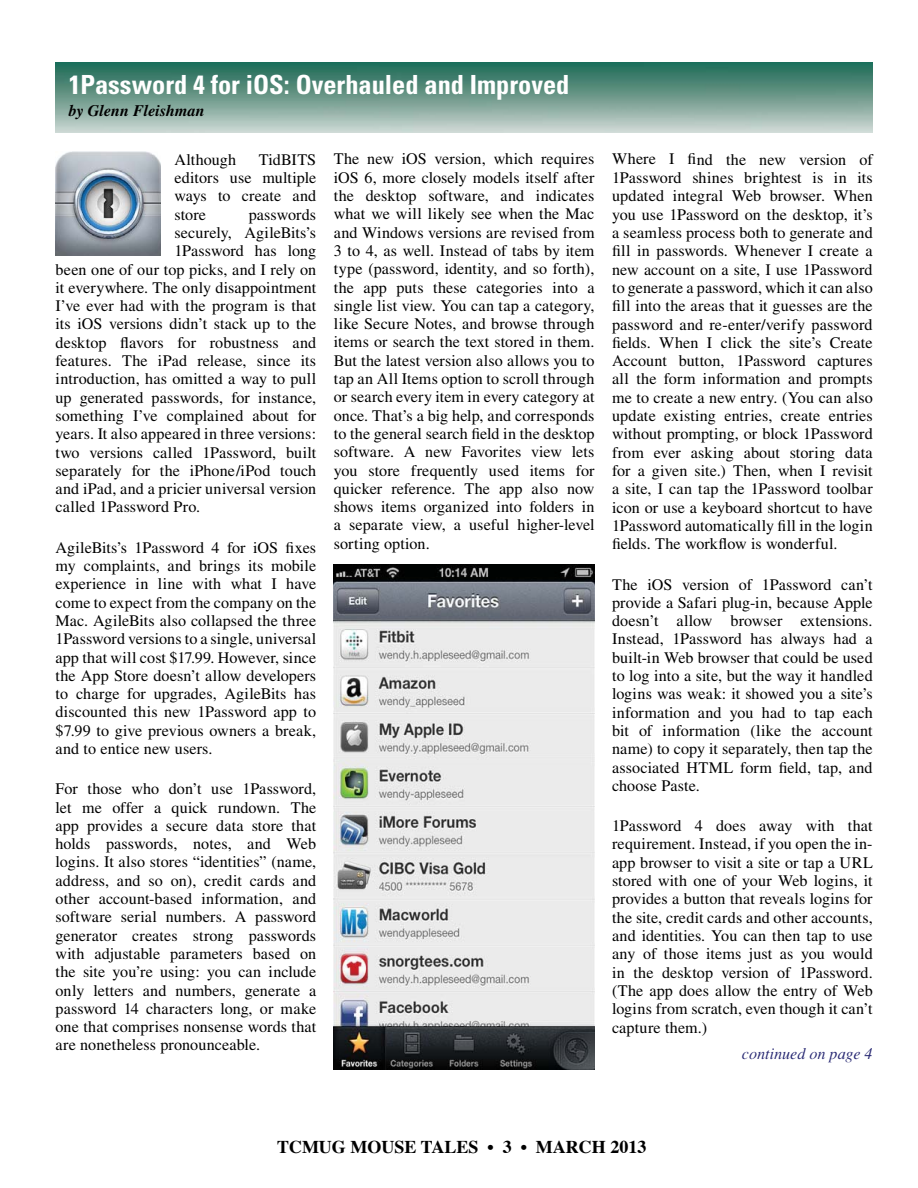
<style>
.page{position:relative;width:918px;height:1188px;background:#fff}
.page>*{position:absolute;margin:0;border:0;box-sizing:border-box;transform-origin:0 0}
.t1{font:700 condensed 26.4px "Univers";color:#fff}
.t2{font:700 18px "Times";color:#000}
.t3{font:16.05px/18.3px "Times";letter-spacing:.005em;color:#000;text-align:justify}
.t4{font:italic 700 16.05px "Times";color:#000}
.t5{font:italic 16.05px "Times";color:#282973}
</style>
<div class="page">
<img style="left:56px;top:63px;width:817px;height:70px">
<img style="left:56px;top:151px;width:104px;height:104px">
<img style="left:334px;top:565px;width:260px;height:504px">
<h1 class="t1" style="left:69px;top:68px;width:264px">UGN Inf Manager News</h1>
<p class="t4" style="left:69px;top:101px;width:138px">by Glenn Fleishman</p>
<h1 class="t1" style="left:69px;top:68px;width:502px">1Password 4 for iOS: Overhauled and Improved</h1>
<p class="t3" style="left:174px;top:150px;width:63px">Although</p>
<p class="t3" style="left:174px;top:150px;width:143px;text-indent:84px">TidBITS editors use multiple ways to create and store</p>
<p class="t3" style="left:249px;top:205px;width:69px">passwords</p>
<p class="t3" style="left:174px;top:223px;width:143px">securely, AgileBits’s</p>
<p class="t3" style="left:174px;top:242px;width:143px">1Password has long</p>
<p class="t3" style="left:56px;top:260px;width:262px">been one of our top picks, and I rely on</p>
<p class="t3" style="left:56px;top:278px;width:262px">it everywhere. The only disappointment</p>
<p class="t3" style="left:56px;top:297px;width:262px">I’ve ever had with the program is that</p>
<p class="t3" style="left:56px;top:315px;width:262px">its iOS versions didn’t stack up to the</p>
<p class="t3" style="left:56px;top:333px;width:262px">desktop flavors for robustness and</p>
<p class="t3" style="left:56px;top:351px;width:262px">features. The iPad release, since its</p>
<p class="t3" style="left:56px;top:370px;width:262px">introduction, has omitted a way to pull</p>
<p class="t3" style="left:56px;top:388px;width:262px">up generated passwords, for instance,</p>
<p class="t3" style="left:56px;top:406px;width:262px">something I’ve complained about for</p>
<p class="t3" style="left:56px;top:425px;width:262px">years. It also appeared in three versions:</p>
<p class="t3" style="left:56px;top:443px;width:262px">two versions called 1Password, built</p>
<p class="t3" style="left:56px;top:461px;width:262px">separately for the iPhone/iPod touch</p>
<p class="t3" style="left:56px;top:480px;width:262px">and iPad, and a pricier universal version</p>
<p class="t3" style="left:56px;top:498px;width:146px">called 1Password Pro.</p>
<p class="t3" style="left:56px;top:538px;width:262px">AgileBits’s 1Password 4 for iOS fixes my complaints, and brings its mobile experience in line with what I have come to expect from the company on the Mac. AgileBits also collapsed the three 1Password versions to a single, universal app that will cost $17.99. However, since the App Store doesn’t allow developers to charge for upgrades, AgileBits has discounted this new 1Password app to $7.99 to give previous owners a break, and to entice new users.</p>
<p class="t3" style="left:56px;top:780px;width:262px">For those who don’t use 1Password, let me offer a quick rundown. The app provides a secure data store that holds passwords, notes, and Web logins. It also stores “identities” (name, address, and so on), credit cards and other account-based information, and software serial numbers. A password generator creates strong passwords with adjustable parameters based on the site you’re using: you can include only letters and numbers, generate a password 14 characters long, or make one that comprises nonsense words that are nonetheless pronounceable.</p>
<p class="t3" style="left:334px;top:150px;width:262px">The new iOS version, which requires iOS 6, more closely models itself after the desktop software, and indicates what we will likely see when the Mac and Windows versions are revised from 3 to 4, as well. Instead of tabs by item type (password, identity, and so forth), the app puts these categories into a single list view. You can tap a category, like Secure Notes, and browse through items or search the text stored in them.<br>But the latest version also allows you to tap an All Items option to scroll through or search every item in every category at once. That’s a big help, and corresponds to the general search field in the desktop software. A new Favorites view lets you store frequently used items for quicker reference. The app also now shows items organized into folders in a separate view, a useful higher-level sorting option.</p>
<p class="t3" style="left:612px;top:150px;width:262px">Where I find the new version of 1Password shines brightest is in its updated integral Web browser. When you use 1Password on the desktop, it’s a seamless process both to generate and fill in passwords. Whenever I create a new account on a site, I use 1Password to generate a password, which it can also fill into the areas that it guesses are the password and re-enter/verify password fields. When I click the site’s Create Account button, 1Password captures all the form information and prompts me to create a new entry. (You can also update existing entries, create entries without prompting, or block 1Password from ever asking about storing data for a given site.) Then, when I revisit a site, I can tap the 1Password toolbar icon or use a keyboard shortcut to have 1Password automatically fill in the login fields. The workflow is wonderful.</p>
<p class="t3" style="left:612px;top:575px;width:262px">The iOS version of 1Password can’t provide a Safari plug-in, because Apple doesn’t allow browser extensions.<br>Instead, 1Password has always had a built-in Web browser that could be used to log into a site, but the way it handled logins was weak: it showed you a site’s information and you had to tap each bit of information (like the account name) to copy it separately, then tap the associated HTML form field, tap, and choose Paste.</p>
<p class="t3" style="left:612px;top:817px;width:262px">1Password 4 does away with that requirement. Instead, if you open the in&shy;app browser to visit a site or tap a URL stored with one of your Web logins, it provides a button that reveals logins for the site, credit cards and other accounts, and identities. You can then tap to use any of those items just as you would in the desktop version of 1Password. (The app does allow the entry of Web logins from scratch, even though it can’t capture them.)</p>
<p class="t5" style="left:742px;top:1044px;width:132px">continued on page 4</p>
<p class="t2" style="left:277px;top:1130px;width:371px">TCMUG MOUSE TALES • 3 • MARCH 2013</p>
</div>
